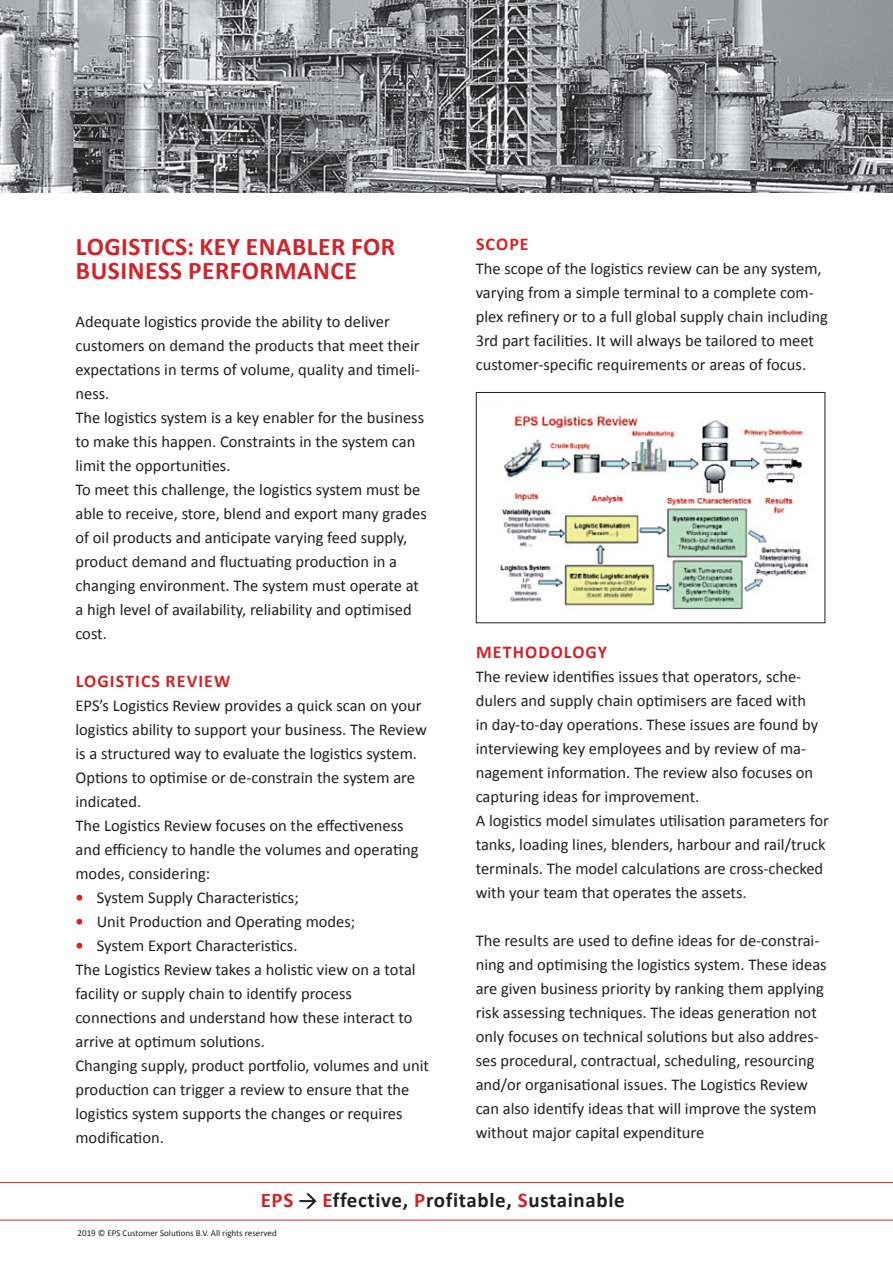
<style>
.page{position:relative;width:893px;height:1263px;background:#fff}
.page>*{position:absolute;margin:0;border:0;box-sizing:border-box;transform-origin:0 0}
.t1{font:700 25.5px/24px "Calibri";letter-spacing:.02em;color:#d1232a}
.t2{font:700 21px "Calibri";letter-spacing:.03em;color:#231f20}
.t3{font:700 21px "Calibri";color:#d1232a}
.t4{font:700 18px "Calibri";letter-spacing:.06em;color:#d1232a}
.t5{font:16.5px/24px "Calibri";color:#231f20}
.t6{font:9px "Calibri";color:#231f20}
.s1{font-weight:700;color:#d1232a}
.s2{color:#d1232a}
</style>
<div class="page">
<svg style="left:299px;top:1193px;width:17px;height:16px"></svg>
<hr style="left:0;top:1182px;width:893px;height:1px;background:#d1232a">
<hr style="left:0;top:1220px;width:893px;height:1px;background:#d1232a">
<img style="left:0;top:0;width:893px;height:193px">
<img style="left:500px;top:414px;width:309px;height:196px">
<div style="left:476px;top:392px;width:349px;height:231px;border:1px solid #231f20"></div>
<h1 class="t1" style="left:76px;top:235px;width:321px">LOGISTICS: KEY ENABLER FOR<br>BUSINESS PERFORMANCE</h1>
<p class="t5" style="left:75px;top:310px;width:353px">Adequate logistics provide the ability to deliver customers on demand the products that meet their expectations in terms of volume, quality and timeli&shy;ness.<br>The logistics system is a key enabler for the business to make this happen. Constraints in the system can limit the opportunities.<br>To meet this challenge, the logistics system must be able to receive, store, blend and export many grades of oil products and anticipate varying feed supply, product demand and fluctuating production in a changing environment. The system must operate at a high level of availability, reliability and optimised cost.</p>
<p class="t4" style="left:76px;top:670px;width:156px">LOGISTICS REVIEW</p>
<p class="t5" style="left:75px;top:694px;width:353px">EPS’s Logistics Review provides a quick scan on your logistics ability to support your business. The Review is a structured way to evaluate the logistics system.<br>Options to optimise or de-constrain the system are indicated.<br>The Logistics Review focuses on the effectiveness and efficiency to handle the volumes and operating modes, considering:</p>
<p class="t5" style="left:75px;top:886px;width:225px"><span class="s1">•</span> System Supply Characteristics;</p>
<p class="t5" style="left:75px;top:910px;width:281px"><span class="s1">•</span> Unit Production and Operating modes;</p>
<p class="t5" style="left:75px;top:934px;width:355px"><span class="s1">•</span> System Export Characteristics.<br>The Logistics Review takes a holistic view on a total facility or supply chain to identify process connections and understand how these interact to arrive at optimum solutions.<br>Changing supply, product portfolio, volumes and unit production can trigger a review to ensure that the logistics system supports the changes or requires modification.</p>
<p class="t4" style="left:476px;top:232px;width:54px">SCOPE</p>
<p class="t5" style="left:476px;top:256px;width:354px">The scope of the logistics review can be any system, varying from a simple terminal to a complete com&shy;plex refinery or to a full global supply chain including 3rd part facilities. It will always be tailored to meet customer-specific requirements or areas of focus.</p>
<p class="t4" style="left:476px;top:640px;width:133px">METHODOLOGY</p>
<p class="t5" style="left:476px;top:664px;width:355px">The review identifies issues that operators, sche&shy;dulers and supply chain optimisers are faced with<br>in day-to-day operations. These issues are found by interviewing key employees and by review of ma&shy;nagement information. The review also focuses on capturing ideas for improvement.<br>A logistics model simulates utilisation parameters for tanks, loading lines, blenders, harbour and rail/truck terminals. The model calculations are cross-checked with your team that operates the assets.</p>
<p class="t5" style="left:476px;top:928px;width:352px">The results are used to define ideas for de-constrai&shy;ning and optimising the logistics system. These ideas are given business priority by ranking them applying risk assessing techniques. The ideas generation not only focuses on technical solutions but also addres&shy;ses procedural, contractual, scheduling, resourcing and/or organisational issues. The Logistics Review can also identify ideas that will improve the system without major capital expenditure</p>
<p class="t3" style="left:261px;top:1187px;width:34px">EPS</p>
<p class="t2" style="left:322px;top:1187px;width:304px"><span class="s2">E</span>ffective, <span class="s2">P</span>rofitable, <span class="s2">S</span>ustainable</p>
<p class="t6" style="left:78px;top:1227px;width:201px">2019 © EPS Customer Solutions B.V. All rights reserved</p>
</div>
